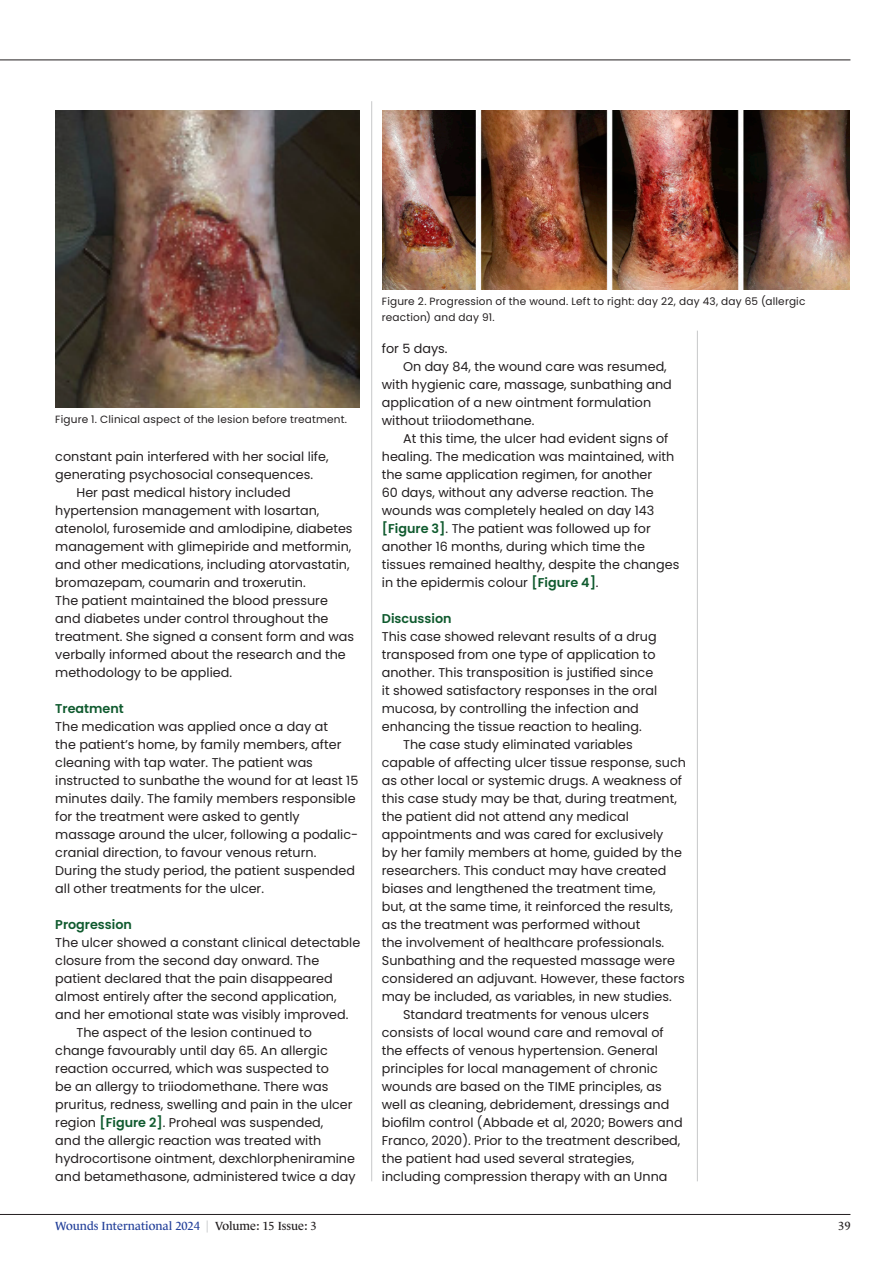
<style>
.page{position:relative;width:893px;height:1263px;background:#fff}
.page>*{position:absolute;margin:0;border:0;box-sizing:border-box;transform-origin:0 0}
.Body_indent{font:12.75px/18px "Poppins";color:#231f20}
.Body_no_indent{font:12.75px/18px "Poppins";color:#231f20}
.Sub_header{font:600 12.75px "Poppins";color:#0f5a2e}
.t1{font:12px "Le Monde Journal Std";color:#223f99}
.t2{font:12px "Le Monde Journal Std";color:#231f20}
.t3{font:10.5px/15px "Poppins";letter-spacing:.02em;color:#231f20}
.s1{font-weight:600;color:#0f5a2e}
.s2{color:#c7c8ca}
.s3{color:#231f20}
</style>
<div class="page">
<hr style="left:697px;top:331px;width:1px;height:850px;background:#c7c8ca">
<hr style="left:371px;top:101px;width:1px;height:1080px;background:#c7c8ca">
<img style="left:55px;top:111px;width:304px;height:296px">
<img style="left:382px;top:111px;width:467px;height:179px">
<hr style="left:0;top:1214px;width:850px;height:1px;background:#231f20">
<hr style="left:0;top:60px;width:850px;height:1px;background:#231f20">
<p class="t3" style="left:55px;top:412px;width:293px">Figure 1. Clinical aspect of the lesion before treatment.</p>
<p class="Body_indent" style="left:55px;top:448px;width:275px">constant pain interfered with her social life, generating psychosocial consequences.</p>
<p class="Body_indent" style="left:55px;top:484px;width:300px;text-indent:21px">Her past medical history included hypertension management with losartan, atenolol, furosemide and amlodipine, diabetes management with glimepiride and metformin, and other medications, including atorvastatin, bromazepam, coumarin and troxerutin.<br>The patient maintained the blood pressure and diabetes under control throughout the treatment. She signed a consent form and was verbally informed about the research and the methodology to be applied.</p>
<p class="Sub_header" style="left:55px;top:701px;width:70px">Treatment</p>
<p class="Body_no_indent" style="left:55px;top:718px;width:305px">The medication was applied once a day at<br>the patient’s home, by family members, after cleaning with tap water. The patient was instructed to sunbathe the wound for at least 15 minutes daily. The family members responsible for the treatment were asked to gently massage around the ulcer, following a podalic&shy;cranial direction, to favour venous return.<br>During the study period, the patient suspended all other treatments for the ulcer.</p>
<p class="Sub_header" style="left:55px;top:917px;width:78px">Progression</p>
<p class="Body_no_indent" style="left:55px;top:934px;width:306px">The ulcer showed a constant clinical detectable closure from the second day onward. The patient declared that the pain disappeared almost entirely after the second application, and her emotional state was visibly improved.</p>
<p class="Body_indent" style="left:55px;top:1024px;width:302px;text-indent:21px">The aspect of the lesion continued to change favourably until day 65. An allergic reaction occurred, which was suspected to<br>be an allergy to triiodomethane. There was pruritus, redness, swelling and pain in the ulcer region <span class="s1">[Figure 2]</span>. Proheal was suspended,<br>and the allergic reaction was treated with hydrocortisone ointment, dexchlorpheniramine and betamethasone, administered twice a day</p>
<p class="t3" style="left:382px;top:294px;width:425px">Figure 2. Progression of the wound. Left to right: day 22, day 43, day 65 (allergic reaction) and day 91.</p>
<p class="Body_indent" style="left:382px;top:340px;width:67px">for 5 days.</p>
<p class="Body_indent" style="left:382px;top:358px;width:292px;text-indent:21px">On day 84, the wound care was resumed, with hygienic care, massage, sunbathing and application of a new ointment formulation without triiodomethane.</p>
<p class="Body_indent" style="left:382px;top:430px;width:299px;text-indent:21px">At this time, the ulcer had evident signs of healing. The medication was maintained, with the same application regimen, for another<br>60 days, without any adverse reaction. The wounds was completely healed on day 143 <span class="s1">[Figure 3]</span>. The patient was followed up for another 16 months, during which time the tissues remained healthy, despite the changes in the epidermis colour <span class="s1">[Figure 4]</span>.</p>
<p class="Sub_header" style="left:382px;top:611px;width:71px">Discussion</p>
<p class="Body_no_indent" style="left:382px;top:628px;width:277px">This case showed relevant results of a drug transposed from one type of application to another. This transposition is justified since it showed satisfactory responses in the oral mucosa, by controlling the infection and enhancing the tissue reaction to healing.</p>
<p class="Body_indent" style="left:382px;top:736px;width:306px;text-indent:21px">The case study eliminated variables capable of affecting ulcer tissue response, such as other local or systemic drugs. A weakness of this case study may be that, during treatment, the patient did not attend any medical appointments and was cared for exclusively<br>by her family members at home, guided by the researchers. This conduct may have created biases and lengthened the treatment time,<br>but, at the same time, it reinforced the results, as the treatment was performed without<br>the involvement of healthcare professionals.<br>Sunbathing and the requested massage were considered an adjuvant. However, these factors may be included, as variables, in new studies.</p>
<p class="Body_indent" style="left:382px;top:1006px;width:302px;text-indent:21px">Standard treatments for venous ulcers consists of local wound care and removal of the effects of venous hypertension. General principles for local management of chronic wounds are based on the TIME principles, as well as cleaning, debridement, dressings and biofilm control (Abbade et al, 2020; Bowers and Franco, 2020). Prior to the treatment described, the patient had used several strategies, including compression therapy with an Unna</p>
<p class="t1" style="left:55px;top:1219px;width:263px">Wounds International 2024 <span class="s2">|</span> <span class="s3">Volume: 15 Issue: 3</span></p>
<p class="t2" style="left:838px;top:1219px;width:14px">39</p>
</div>
